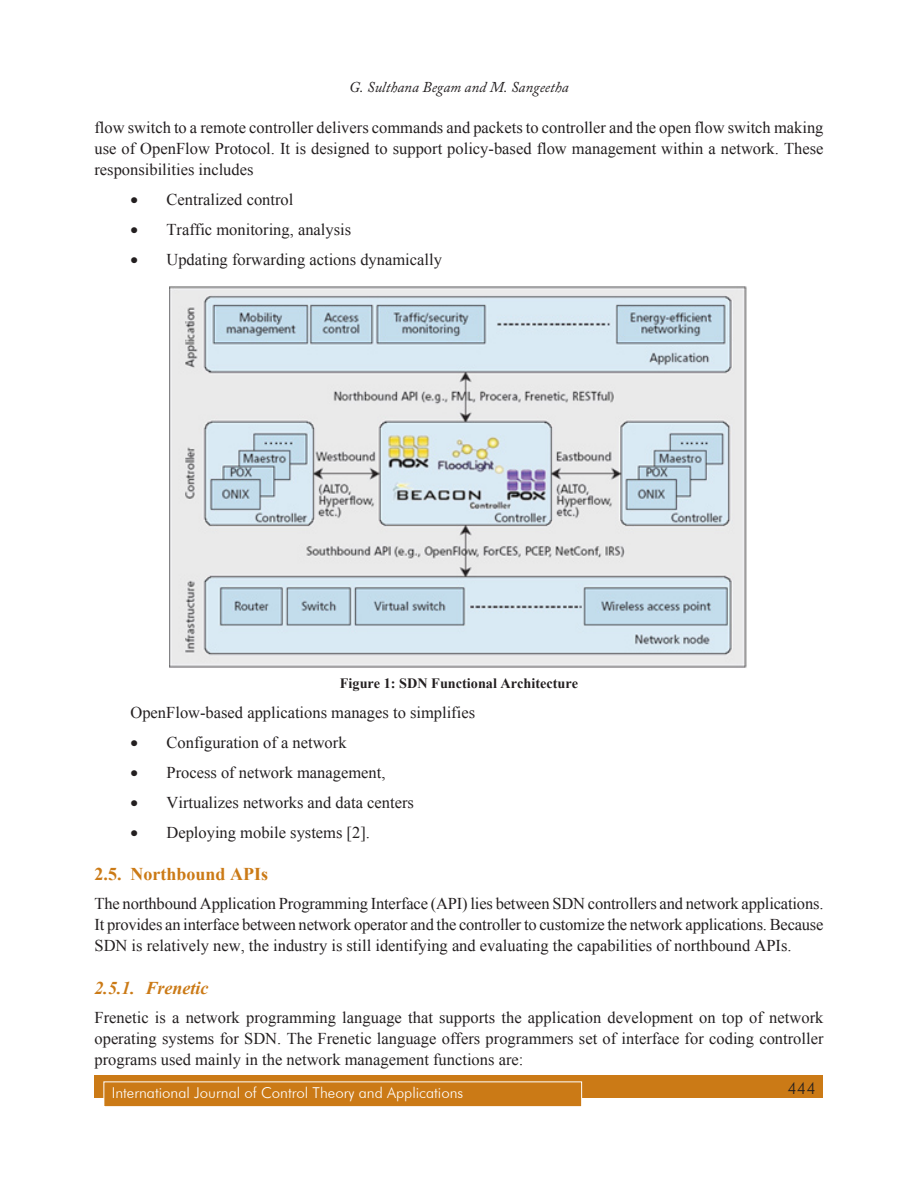
<style>
.page{position:relative;width:918px;height:1188px;background:#fff}
.page>*{position:absolute;margin:0;border:0;box-sizing:border-box;transform-origin:0 0}
.Subhead_2{font:700 18px "Times New Roman";color:#cb7a16}
.Subhead_3{font:italic 700 18px "Times New Roman";color:#cb7a16}
.Body_text{font:16.5px/21px "Times New Roman";color:#231f20;text-align:justify}
.Listing{font:16.5px "Times New Roman";color:#231f20}
.t1{font:300 16.5px "Futura BT";color:#231f20}
.t2{font:300 15px "Futura BT";color:#fff}
.t3{font:italic 15px "Adobe Caslon Pro";color:#231f20}
.t4{font:700 14.25px "Times New Roman";color:#231f20}
</style>
<div class="page">
<div style="left:94px;top:1076px;width:730px;height:22px;background:#cb7a16"></div>
<div style="left:104px;top:1082px;width:478px;height:25px;background:#cb7a16"></div>
<div style="left:104px;top:1082px;width:478px;height:25px;border:1px solid #fff"></div>
<img style="left:169px;top:286px;width:578px;height:382px">
<p class="t3" style="left:349px;top:78px;width:221px">G. Sulthana Begam and M. Sangeetha</p>
<p class="Body_text" style="left:94px;top:117px;width:731px">flow switch to a remote controller delivers commands and packets to controller and the open flow switch making use of OpenFlow Protocol. It is designed to support policy-based flow management within a network. These responsibilities includes</p>
<p class="Listing" style="left:167px;top:188px;width:128px">Centralized control</p>
<p class="Listing" style="left:167px;top:218px;width:186px">Traffic monitoring, analysis</p>
<p class="Listing" style="left:167px;top:248px;width:277px">Updating forwarding actions dynamically</p>
<p class="t4" style="left:340px;top:673px;width:240px">Figure 1: SDN Functional Architecture</p>
<p class="Body_text" style="left:130px;top:702px;width:346px">OpenFlow-based applications manages to simplifies</p>
<p class="Listing" style="left:167px;top:731px;width:182px">Configuration of a network</p>
<p class="Listing" style="left:167px;top:761px;width:221px">Process of network management,</p>
<p class="Listing" style="left:167px;top:791px;width:249px">Virtualizes networks and data centers</p>
<p class="Listing" style="left:167px;top:821px;width:205px">Deploying mobile systems [2].</p>
<p class="Subhead_2" style="left:94px;top:862px;width:175px">2.5. Northbound APIs</p>
<p class="Body_text" style="left:94px;top:893px;width:731px">The northbound Application Programming Interface (API) lies between SDN controllers and network applications.<br>It provides an interface between network operator and the controller to customize the network applications. Because SDN is relatively new, the industry is still identifying and evaluating the capabilities of northbound APIs.</p>
<p class="Subhead_3" style="left:94px;top:975px;width:115px">2.5.1. Frenetic</p>
<p class="Body_text" style="left:94px;top:1006px;width:731px">Frenetic is a network programming language that supports the application development on top of network operating systems for SDN. The Frenetic language offers programmers set of interface for coding controller programs used mainly in the network management functions are:</p>
<p class="t2" style="left:112px;top:1084px;width:353px">International Journal of Control Theory and Applications</p>
<p class="t1" style="left:787px;top:1078px;width:30px">444</p>
</div>
